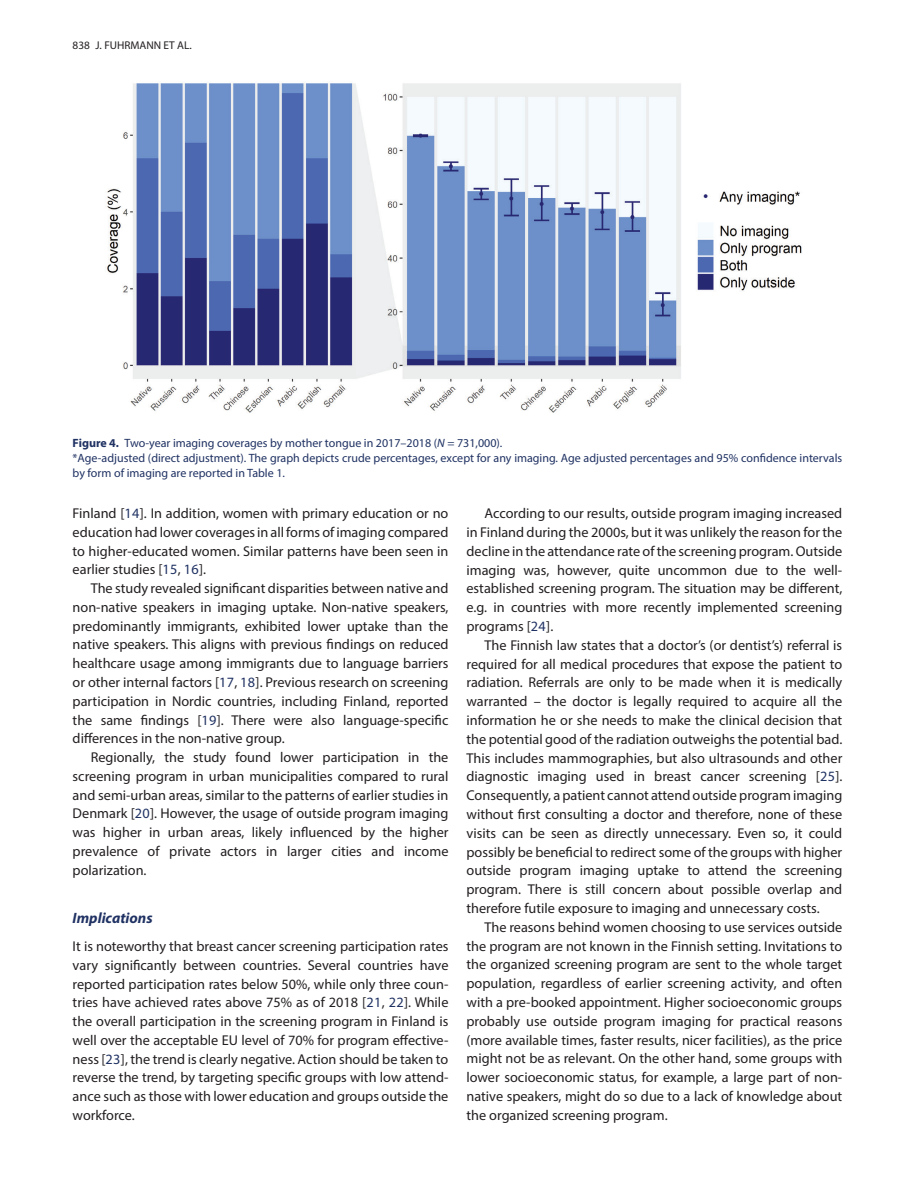
<style>
.page{position:relative;width:915px;height:1191px;background:#fff}
.page>*{position:absolute;margin:0;border:0;box-sizing:border-box;transform-origin:0 0}
.t1{font:italic 700 15px "Myriad Pro";color:#203263}
.t2{font:14.25px/18.8px "Myriad Pro";color:#231f20;text-align:justify}
.t3{font:12px/15px "Myriad Pro";color:#203263}
.t4{font:11.25px "Myriad Pro";color:#231f20}
.s1{font-weight:700}
.s2{font-style:italic}
.s3{color:#203263}
</style>
<div class="page">
<img style="left:107px;top:83px;width:695px;height:330px">
<p class="t4" style="left:73px;top:39px;width:121px">838 J. FUHRMANN ET AL.</p>
<p class="t3" style="left:73px;top:436px;width:770px"><span class="s1">Figure 4.</span> Two-year imaging coverages by mother tongue in 2017–2018 (<span class="s2">N</span> = 731,000).<br>*Age-adjusted (direct adjustment). The graph depicts crude percentages, except for any imaging. Age adjusted percentages and 95% confidence intervals by form of imaging are reported in Table 1.</p>
<p class="t2" style="left:73px;top:504px;width:377px">Finland [<span class="s3">14</span>]. In addition, women with primary education or no education had lower coverages in all forms of imaging compared to higher-educated women. Similar patterns have been seen in earlier studies [<span class="s3">15</span>, <span class="s3">16</span>].</p>
<p class="t2" style="left:73px;top:579px;width:377px;text-indent:18px">The study revealed significant disparities between native and non-native speakers in imaging uptake. Non-native speakers, predominantly immigrants, exhibited lower uptake than the native speakers. This aligns with previous findings on reduced healthcare usage among immigrants due to language barriers or other internal factors [<span class="s3">17</span>, <span class="s3">18</span>]. Previous research on screening participation in Nordic countries, including Finland, reported the same findings [<span class="s3">19</span>]. There were also language-specific differences in the non-native group.</p>
<p class="t2" style="left:73px;top:747px;width:377px;text-indent:18px">Regionally, the study found lower participation in the screening program in urban municipalities compared to rural and semi-urban areas, similar to the patterns of earlier studies in Denmark [<span class="s3">20</span>]. However, the usage of outside program imaging was higher in urban areas, likely influenced by the higher prevalence of private actors in larger cities and income polarization.</p>
<p class="t1" style="left:73px;top:907px;width:81px">Implications</p>
<p class="t2" style="left:73px;top:936px;width:377px">It is noteworthy that breast cancer screening participation rates vary significantly between countries. Several countries have reported participation rates below 50%, while only three coun&shy;tries have achieved rates above 75% as of 2018 [<span class="s3">21</span>, <span class="s3">22</span>]. While the overall participation in the screening program in Finland is well over the acceptable EU level of 70% for program effective&shy;ness [<span class="s3">23</span>], the trend is clearly negative. Action should be taken to reverse the trend, by targeting specific groups with low attend&shy;ance such as those with lower education and groups outside the workforce.</p>
<p class="t2" style="left:466px;top:504px;width:377px;text-indent:18px">According to our results, outside program imaging increased in Finland during the 2000s, but it was unlikely the reason for the decline in the attendance rate of the screening program. Outside imaging was, however, quite uncommon due to the well&shy;established screening program. The situation may be different, e.g. in countries with more recently implemented screening programs [<span class="s3">24</span>].</p>
<p class="t2" style="left:466px;top:635px;width:377px;text-indent:18px">The Finnish law states that a doctor’s (or dentist’s) referral is required for all medical procedures that expose the patient to radiation. Referrals are only to be made when it is medically warranted – the doctor is legally required to acquire all the information he or she needs to make the clinical decision that the potential good of the radiation outweighs the potential bad.<br>This includes mammographies, but also ultrasounds and other diagnostic imaging used in breast cancer screening [<span class="s3">25</span>].<br>Consequently, a patient cannot attend outside program imaging without first consulting a doctor and therefore, none of these visits can be seen as directly unnecessary. Even so, it could possibly be beneficial to redirect some of the groups with higher outside program imaging uptake to attend the screening program. There is still concern about possible overlap and therefore futile exposure to imaging and unnecessary costs.</p>
<p class="t2" style="left:466px;top:917px;width:377px;text-indent:18px">The reasons behind women choosing to use services outside the program are not known in the Finnish setting. Invitations to the organized screening program are sent to the whole target population, regardless of earlier screening activity, and often with a pre-booked appointment. Higher socioeconomic groups probably use outside program imaging for practical reasons (more available times, faster results, nicer facilities), as the price might not be as relevant. On the other hand, some groups with lower socioeconomic status, for example, a large part of non&shy;native speakers, might do so due to a lack of knowledge about the organized screening program.</p>
</div>
